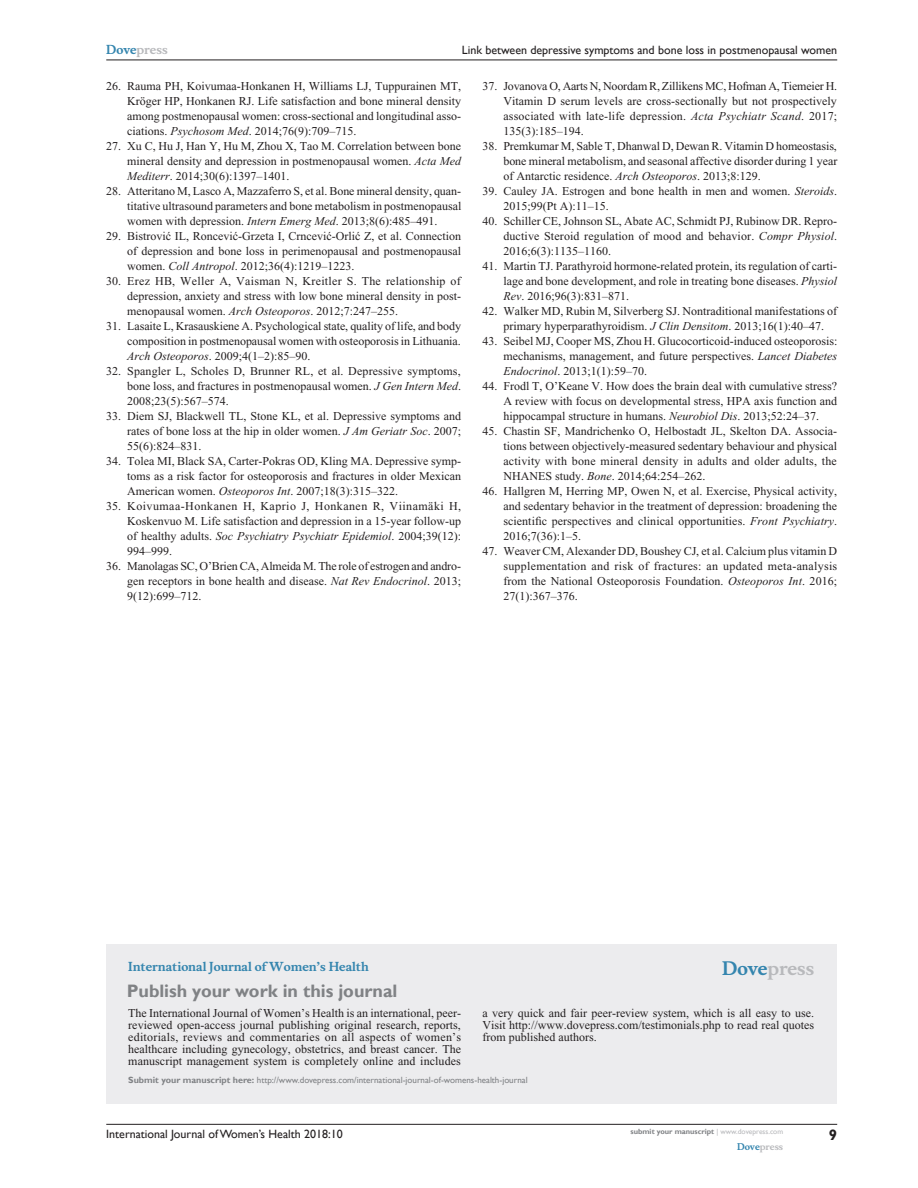
<style>
.page{position:relative;width:918px;height:1188px;background:#fff}
.page>*{position:absolute;margin:0;border:0;box-sizing:border-box;transform-origin:0 0}
.PromBx-H1{font:700 18px "Gill Sans";color:#808285}
.PromBx-Brand{font:700 18px "Musee";color:#b8b9bc}
.t1{font:700 15px "Gill Sans";color:#231f20}
.RefNL2{font:12px/15px "Times New Roman";color:#231f20;text-align:justify}
.PromBx-Tx{font:12px/12px "Times New Roman";letter-spacing:.005em;color:#231f20;text-align:justify}
.t2{font:12px "Gill Sans";color:#231f20}
.PromBx-JrnlName{font:700 12px "Musee";color:#3485ae}
.t3{font:700 12px "Musee";color:#b8b9bc}
.PromBx-SubmitMssWebA{font:9px "Gill Sans";color:#808285}
.t4{font:700 9px "Musee";color:#b8b9bc}
.t5{font:700 7.5px "Gill Sans";color:#808285}
.s1{color:#3485ae}
.s2{font-style:italic}
.s3{font-style:inherit}
.s4{font-weight:700}
.s5{font-weight:400;color:#b8b9bc}
</style>
<div class="page">
<div style="left:106px;top:944px;width:731px;height:159px;background:#ececee"></div>
<hr style="left:106px;top:1124px;width:731px;height:1px;background:#231f20">
<hr style="left:106px;top:60px;width:731px;height:1px;background:#231f20">
<p class="t3" style="left:106px;top:43px;width:63px"><span class="s1">Dove</span>press</p>
<p class="t2" style="left:462px;top:43px;width:377px">Link between depressive symptoms and bone loss in postmenopausal women</p>
<p class="RefNL2" style="left:127px;top:79px;width:335px;text-indent:-21px">26. Rauma PH, Koivumaa-Honkanen H, Williams LJ, Tuppurainen MT, Kröger HP, Honkanen RJ. Life satisfaction and bone mineral density among postmenopausal women: cross-sectional and longitudinal asso&shy;ciations. <span class="s2">Psychosom Med</span>. 2014;76(9):709–715.</p>
<p class="RefNL2" style="left:127px;top:139px;width:335px;text-indent:-21px">27. Xu C, Hu J, Han Y, Hu M, Zhou X, Tao M. Correlation between bone mineral density and depression in postmenopausal women. <span class="s2">Acta Med Mediterr</span>. 2014;30(6):1397–1401.</p>
<p class="RefNL2" style="left:127px;top:184px;width:336px;text-indent:-21px">28. Atteritano M, Lasco A, Mazzaferro S, et al. Bone mineral density, quan&shy;titative ultrasound parameters and bone metabolism in postmenopausal women with depression. <span class="s2">Intern Emerg Med</span>. 2013;8(6):485–491.</p>
<p class="RefNL2" style="left:127px;top:229px;width:335px;text-indent:-21px">29. Bistrovi<span class="s3">ć</span> IL, Roncevi<span class="s3">ć</span>-Grzeta I, Crncevi<span class="s3">ć</span>-Orli<span class="s3">ć</span> Z, et al. Connection of depression and bone loss in perimenopausal and postmenopausal women. <span class="s2">Coll Antropol</span>. 2012;36(4):1219–1223.</p>
<p class="RefNL2" style="left:127px;top:274px;width:335px;text-indent:-21px">30. Erez HB, Weller A, Vaisman N, Kreitler S. The relationship of depression, anxiety and stress with low bone mineral density in post&shy;menopausal women. <span class="s2">Arch Osteoporos</span>. 2012;7:247–255.</p>
<p class="RefNL2" style="left:127px;top:319px;width:335px;text-indent:-21px">31. Lasaite L, Krasauskiene A. Psychological state, quality of life, and body composition in postmenopausal women with osteoporosis in Lithuania.<br><span class="s2">Arch Osteoporos</span>. 2009;4(1–2):85–90.</p>
<p class="RefNL2" style="left:127px;top:364px;width:335px;text-indent:-21px">32. Spangler L, Scholes D, Brunner RL, et al. Depressive symptoms, bone loss, and fractures in postmenopausal women. <span class="s2">J Gen Intern Med</span>.<br>2008;23(5):567–574.</p>
<p class="RefNL2" style="left:127px;top:409px;width:335px;text-indent:-21px">33. Diem SJ, Blackwell TL, Stone KL, et al. Depressive symptoms and rates of bone loss at the hip in older women. <span class="s2">J Am Geriatr Soc</span>. 2007; 55(6):824–831.</p>
<p class="RefNL2" style="left:127px;top:454px;width:335px;text-indent:-21px">34. Tolea MI, Black SA, Carter-Pokras OD, Kling MA. Depressive symp&shy;toms as a risk factor for osteoporosis and fractures in older Mexican American women. <span class="s2">Osteoporos Int</span>. 2007;18(3):315–322.</p>
<p class="RefNL2" style="left:127px;top:499px;width:336px;text-indent:-21px">35. Koivumaa-Honkanen H, Kaprio J, Honkanen R, Viinamäki H, Koskenvuo M. Life satisfaction and depression in a 15-year follow-up of healthy adults. <span class="s2">Soc Psychiatry Psychiatr Epidemiol</span>. 2004;39(12):<br>994–999.</p>
<p class="RefNL2" style="left:127px;top:559px;width:335px;text-indent:-21px">36. Manolagas SC, O’Brien CA, Almeida M. The role of estrogen and andro&shy;gen receptors in bone health and disease. <span class="s2">Nat Rev Endocrinol</span>. 2013; 9(12):699–712.</p>
<p class="RefNL2" style="left:503px;top:79px;width:335px;text-indent:-21px">37. Jovanova O, Aarts N, Noordam R, Zillikens MC, Hofman A, Tiemeier H.<br>Vitamin D serum levels are cross-sectionally but not prospectively associated with late-life depression. <span class="s2">Acta Psychiatr Scand</span>. 2017; 135(3):185–194.</p>
<p class="RefNL2" style="left:503px;top:139px;width:335px;text-indent:-21px">38. Premkumar M, Sable T, Dhanwal D, Dewan R. Vitamin D homeostasis, bone mineral metabolism, and seasonal affective disorder during 1 year of Antarctic residence. <span class="s2">Arch Osteoporos</span>. 2013;8:129.</p>
<p class="RefNL2" style="left:503px;top:184px;width:335px;text-indent:-21px">39. Cauley JA. Estrogen and bone health in men and women. <span class="s2">Steroids</span>.<br>2015;99(Pt A):11–15.</p>
<p class="RefNL2" style="left:503px;top:214px;width:335px;text-indent:-21px">40. Schiller CE, Johnson SL, Abate AC, Schmidt PJ, Rubinow DR. Repro&shy;ductive Steroid regulation of mood and behavior. <span class="s2">Compr Physiol</span>.<br>2016;6(3):1135–1160.</p>
<p class="RefNL2" style="left:503px;top:259px;width:335px;text-indent:-21px">41. Martin TJ. Parathyroid hormone-related protein, its regulation of carti&shy;lage and bone development, and role in treating bone diseases. <span class="s2">Physiol Rev</span>. 2016;96(3):831–871.</p>
<p class="RefNL2" style="left:503px;top:304px;width:335px;text-indent:-21px">42. Walker MD, Rubin M, Silverberg SJ. Nontraditional manifestations of primary hyperparathyroidism. <span class="s2">J Clin Densitom</span>. 2013;16(1):40–47.</p>
<p class="RefNL2" style="left:503px;top:334px;width:336px;text-indent:-21px">43. Seibel MJ, Cooper MS, Zhou H. Glucocorticoid-induced osteoporosis: mechanisms, management, and future perspectives. <span class="s2">Lancet Diabetes Endocrinol</span>. 2013;1(1):59–70.</p>
<p class="RefNL2" style="left:503px;top:379px;width:335px;text-indent:-21px">44. Frodl T, O’Keane V. How does the brain deal with cumulative stress?<br>A review with focus on developmental stress, HPA axis function and hippocampal structure in humans. <span class="s2">Neurobiol Dis</span>. 2013;52:24–37.</p>
<p class="RefNL2" style="left:503px;top:424px;width:335px;text-indent:-21px">45. Chastin SF, Mandrichenko O, Helbostadt JL, Skelton DA. Associa&shy;tions between objectively-measured sedentary behaviour and physical activity with bone mineral density in adults and older adults, the NHANES study. <span class="s2">Bone</span>. 2014;64:254–262.</p>
<p class="RefNL2" style="left:503px;top:484px;width:335px;text-indent:-21px">46. Hallgren M, Herring MP, Owen N, et al. Exercise, Physical activity, and sedentary behavior in the treatment of depression: broadening the scientific perspectives and clinical opportunities. <span class="s2">Front Psychiatry</span>.<br>2016;7(36):1–5.</p>
<p class="RefNL2" style="left:503px;top:544px;width:335px;text-indent:-21px">47. Weaver CM, Alexander DD, Boushey CJ, et al. Calcium plus vitamin D supplementation and risk of fractures: an updated meta-analysis from the National Osteoporosis Foundation. <span class="s2">Osteoporos Int</span>. 2016; 27(1):367–376.</p>
<p class="PromBx-JrnlName" style="left:128px;top:959px;width:242px">International Journal of Women’s Health</p>
<p class="PromBx-H1" style="left:127px;top:980px;width:272px">Publish your work in this journal</p>
<p class="PromBx-Brand" style="left:722px;top:958px;width:94px"><span class="s1">Dove</span>press</p>
<p class="PromBx-Tx" style="left:128px;top:1007px;width:334px">The International Journal of Women’s Health is an international, peer&shy;reviewed open-access journal publishing original research, reports, editorials, reviews and commentaries on all aspects of women’s healthcare including gynecology, obstetrics, and breast cancer. The manuscript management system is completely online and includes</p>
<p class="PromBx-Tx" style="left:482px;top:1007px;width:333px">a very quick and fair peer-review system, which is all easy to use.<br>Visit http://www.dovepress.com/testimonials.php to read real quotes from published authors.</p>
<p class="PromBx-SubmitMssWebA" style="left:128px;top:1075px;width:401px"><span class="s4">Submit your manuscript here:</span> http://www.dovepress.com/international-journal-of-womens-health-journal</p>
<p class="t2" style="left:106px;top:1127px;width:238px">International Journal of Women’s Health 2018:10</p>
<p class="t5" style="left:631px;top:1127px;width:154px">submit your manuscript <span class="s5">| www.dovepress.com</span></p>
<p class="t4" style="left:737px;top:1141px;width:48px"><span class="s1">Dove</span>press</p>
<p class="t1" style="left:829px;top:1126px;width:10px">9</p>
</div>
